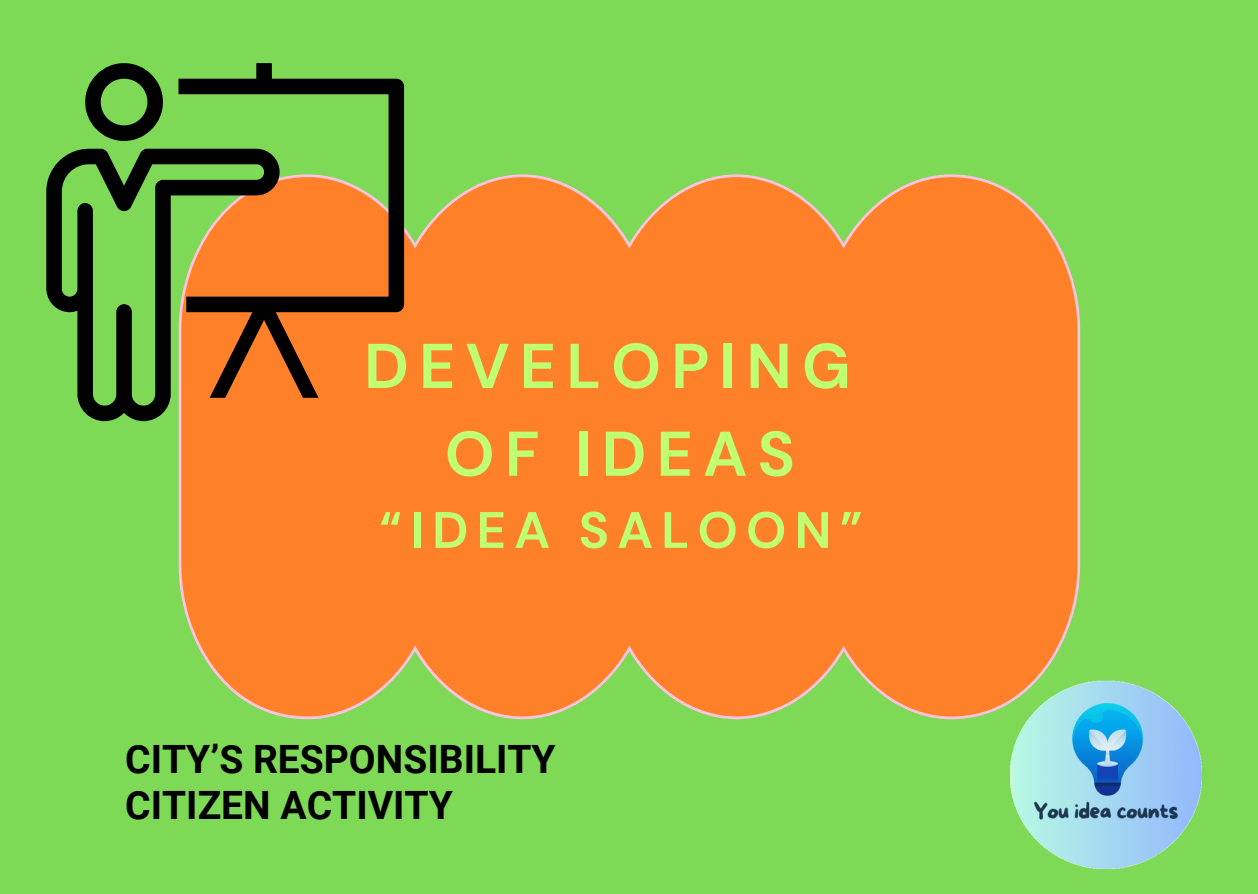
<style>
.page{position:relative;width:1258px;height:894px;background:#fff}
.page>*{position:absolute;margin:0;border:0;box-sizing:border-box;transform-origin:0 0}
.t1{font:700 63px/87.6px "DM Sans";letter-spacing:.16em;color:#c1ff72;text-align:center}
.t2{font:700 51px "DM Sans";letter-spacing:.16em;color:#c1ff72}
.t3{font:700 39px "Roboto";color:#000}
</style>
<div class="page">
<div style="left:0;top:0;width:1258px;height:893px;background:#7ed957"></div>
<svg style="left:179px;top:174px;width:901px;height:544px;background:#f48931"></svg>
<img style="left:986px;top:653px;width:216px;height:217px">
<svg style="left:46px;top:63px;width:358px;height:358px"></svg>
<p class="t1" style="left:364px;top:322px;width:488px">DEVELOPING<br>OF IDEAS</p>
<p class="t2" style="left:379px;top:497px;width:485px">“IDEA SALOON”</p>
<p class="t3" style="left:125px;top:736px;width:432px">CITY’S RESPONSIBILITY</p>
<h1 class="t3" style="left:125px;top:783px;width:329px">CITIZEN ACTIVITY</h1>
</div>
